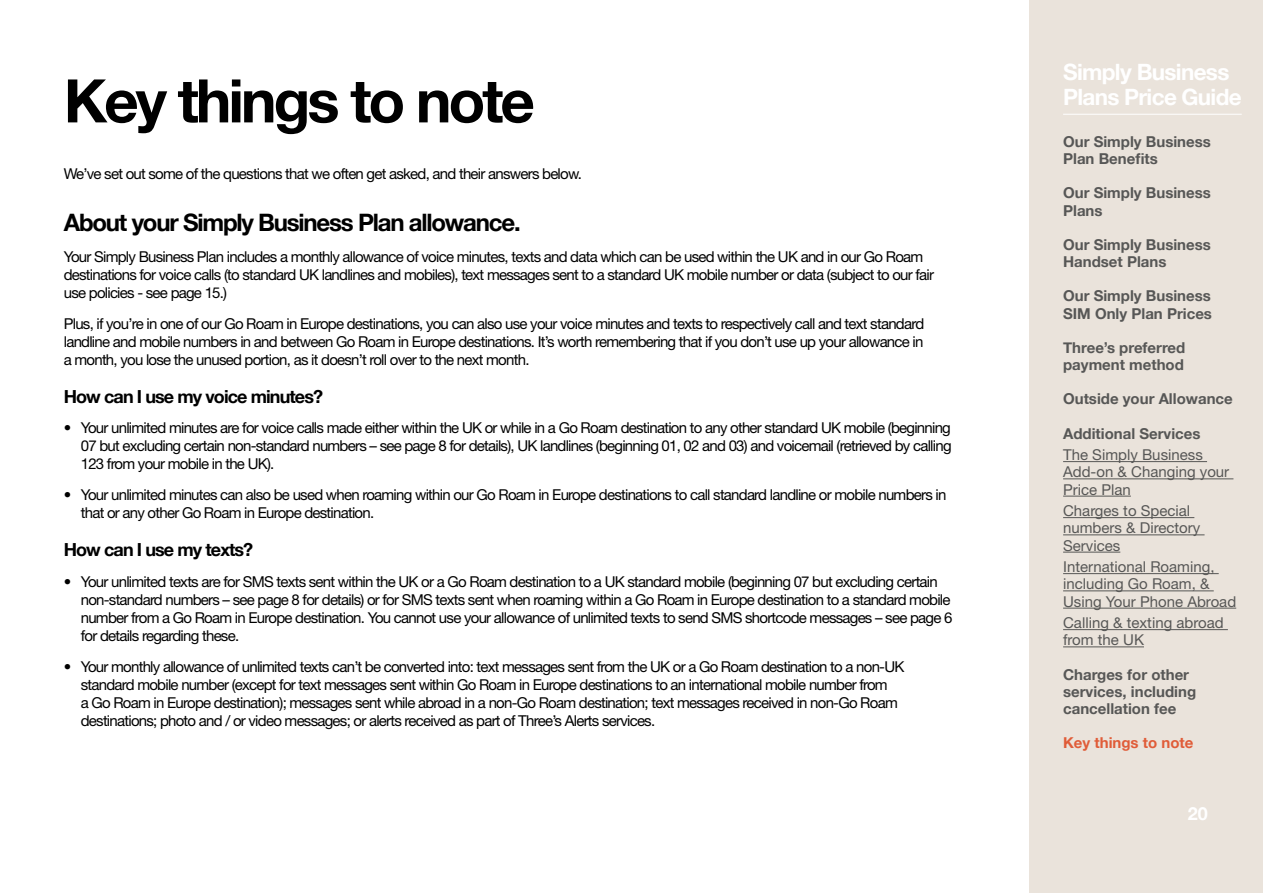
<style>
.page{position:relative;width:1263px;height:893px;background:#fff}
.page>*{position:absolute;margin:0;border:0;box-sizing:border-box;transform-origin:0 0}
.t1{font:700 60.15px "Helvetica Neue";letter-spacing:-.05em;color:#000}
.t2{font:700 24px "Helvetica Neue";letter-spacing:-.05em;color:#000}
.t3{font:700 22.5px/25.5px "Helvetica Neue";letter-spacing:-.03em;color:#fff}
.t4{font:700 18px "Helvetica Neue";letter-spacing:-.05em;color:#000}
.t5{font:700 18px "Helvetica Neue";color:#fff}
.t6{font:15px/18px "Helvetica Neue";letter-spacing:-.05em;color:#000}
.t7{font:700 15px/17.2px "Helvetica Neue";color:#575756}
.t8{font:15px/17.2px "Helvetica Neue";color:#575756}
.t9{font:700 15px "Helvetica Neue";color:#e05c38}
</style>
<div class="page">
<div style="left:1029px;top:0;width:234px;height:893px;background:#eae3db"></div>
<hr style="left:1063px;top:114px;width:179px;height:1px;background:#fff">
<hr style="left:1063px;top:461px;width:144px;height:1px;background:#575756">
<hr style="left:1063px;top:478px;width:170px;height:1px;background:#575756">
<hr style="left:1063px;top:496px;width:68px;height:1px;background:#575756">
<hr style="left:1063px;top:517px;width:131px;height:1px;background:#575756">
<hr style="left:1063px;top:534px;width:141px;height:1px;background:#575756">
<hr style="left:1063px;top:552px;width:57px;height:1px;background:#575756">
<hr style="left:1063px;top:573px;width:156px;height:1px;background:#575756">
<hr style="left:1063px;top:590px;width:151px;height:1px;background:#575756">
<hr style="left:1063px;top:608px;width:173px;height:1px;background:#575756">
<hr style="left:1063px;top:629px;width:165px;height:1px;background:#575756">
<hr style="left:1063px;top:646px;width:81px;height:1px;background:#575756">
<h1 class="t1" style="left:64px;top:54px;width:473px">Key things to note</h1>
<p class="t6" style="left:64px;top:164px;width:520px">We’ve set out some of the questions that we often get asked, and their answers below.</p>
<h2 class="t2" style="left:64px;top:204px;width:458px">About your Simply Business Plan allowance.</h2>
<p class="t6" style="left:64px;top:247px;width:872px">Your Simply Business Plan includes a monthly allowance of voice minutes, texts and data which can be used within the UK and in our Go Roam destinations for voice calls (to standard UK landlines and mobiles), text messages sent to a standard UK mobile number or data (subject to our fair use policies - see page 15.)</p>
<p class="t6" style="left:64px;top:314px;width:862px;text-align:justify">Plus, if you’re in one of our Go Roam in Europe destinations, you can also use your voice minutes and texts to respectively call and text standard landline and mobile numbers in and between Go Roam in Europe destinations. It’s worth remembering that if you don’t use up your allowance in a month, you lose the unused portion, as it doesn’t roll over to the next month.</p>
<p class="t4" style="left:64px;top:382px;width:261px">How can I use my voice minutes?</p>
<p class="t6" style="left:81px;top:419px;width:872px;text-align:justify;text-indent:-17px">• Your unlimited minutes are for voice calls made either within the UK or while in a Go Roam destination to any other standard UK mobile (beginning 07 but excluding certain non-standard numbers – see page 8 for details), UK landlines (beginning 01, 02 and 03) and voicemail (retrieved by calling 123 from your mobile in the UK).</p>
<p class="t6" style="left:81px;top:486px;width:867px;text-indent:-17px">• Your unlimited minutes can also be used when roaming within our Go Roam in Europe destinations to call standard landline or mobile numbers in that or any other Go Roam in Europe destination.</p>
<p class="t4" style="left:64px;top:536px;width:191px">How can I use my texts?</p>
<p class="t6" style="left:81px;top:572px;width:873px;text-indent:-17px">• Your unlimited texts are for SMS texts sent within the UK or a Go Roam destination to a UK standard mobile (beginning 07 but excluding certain non-standard numbers – see page 8 for details) or for SMS texts sent when roaming within a Go Roam in Europe destination to a standard mobile number from a Go Roam in Europe destination. You cannot use your allowance of unlimited texts to send SMS shortcode messages – see page 6 for details regarding these.</p>
<p class="t6" style="left:81px;top:657px;width:825px;text-indent:-17px">• Your monthly allowance of unlimited texts can’t be converted into: text messages sent from the UK or a Go Roam destination to a non-UK standard mobile number (except for text messages sent within Go Roam in Europe destinations to an international mobile number from<br>a Go Roam in Europe destination); messages sent while abroad in a non-Go Roam destination; text messages received in non-Go Roam destinations; photo and / or video messages; or alerts received as part of Three’s Alerts services.</p>
<h3 class="t3" style="left:1063px;top:60px;width:180px">Simply Business<br>Plans Price Guide</h3>
<p class="t7" style="left:1063px;top:133px;width:149px">Our Simply Business<br>Plan Benefits</p>
<p class="t7" style="left:1063px;top:185px;width:149px">Our Simply Business<br>Plans</p>
<p class="t7" style="left:1063px;top:236px;width:149px">Our Simply Business<br>Handset Plans</p>
<p class="t7" style="left:1063px;top:288px;width:150px">Our Simply Business<br>SIM Only Plan Prices</p>
<p class="t7" style="left:1063px;top:339px;width:124px">Three’s preferred payment method</p>
<p class="t7" style="left:1063px;top:391px;width:171px">Outside your Allowance</p>
<p class="t7" style="left:1063px;top:425px;width:139px">Additional Services</p>
<p class="t8" style="left:1063px;top:446px;width:168px">The Simply Business<br>Add-on &amp; Changing your<br>Price Plan</p>
<p class="t8" style="left:1063px;top:502px;width:139px">Charges to Special numbers &amp; Directory<br>Services</p>
<p class="t8" style="left:1063px;top:558px;width:175px">International Roaming, including Go Roam, &amp;<br>Using Your Phone Abroad</p>
<p class="t8" style="left:1063px;top:614px;width:162px">Calling &amp; texting abroad from the UK</p>
<p class="t7" style="left:1063px;top:666px;width:135px">Charges for other services, including cancellation fee</p>
<p class="t9" style="left:1063px;top:731px;width:132px">Key things to note</p>
<p class="t5" style="left:1188px;top:799px;width:22px">20</p>
</div>
